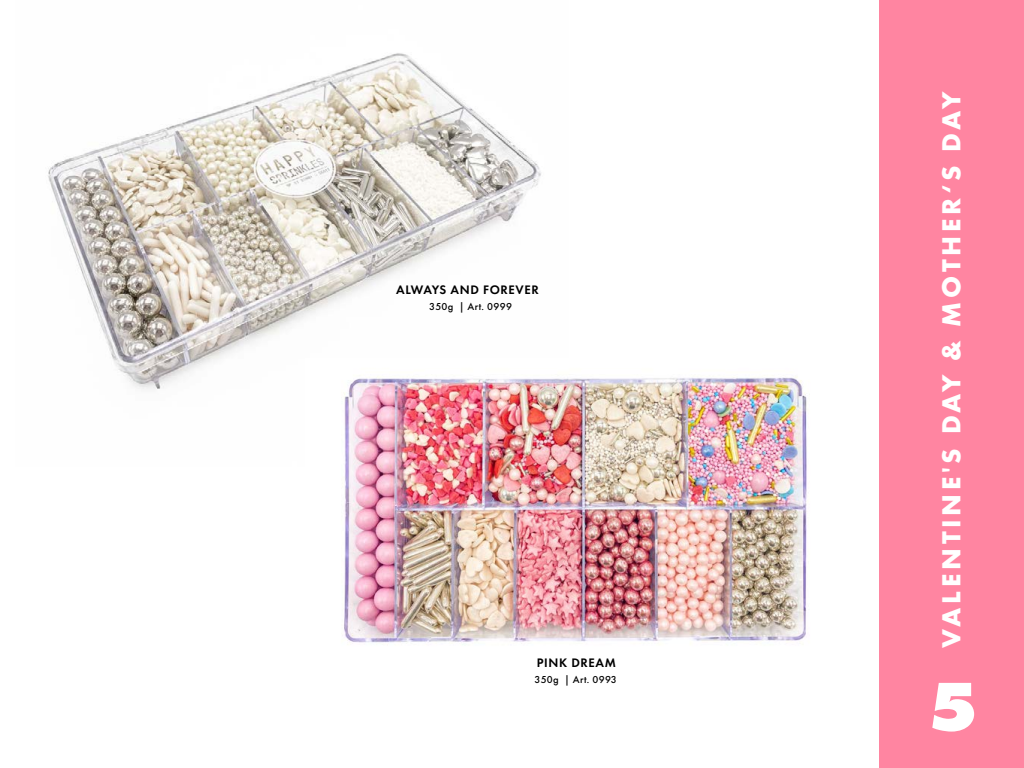
<style>
.page{position:relative;width:1024px;height:768px;background:#fff}
.page>*{position:absolute;margin:0;border:0;box-sizing:border-box;transform-origin:0 0}
.t1{font:800 71.4px "Futura PT";color:#fff}
.t2{font:700 27.1px "Futura PT";letter-spacing:.14em;color:#fff}
.t3{font:600 12.8px "Futura PT";letter-spacing:.05em;color:#000}
.t4{font:500 10.5px "Futura PT";letter-spacing:.03em;color:#000}
.s1{font-weight:600}
</style>
<div class="page">
<div style="left:879px;top:0;width:145px;height:768px;background:#ff85a1"></div>
<img style="left:48px;top:53px;width:493px;height:336px">
<img style="left:305px;top:358px;width:502px;height:287px">
<p class="t3" style="left:396px;top:281px;width:144px">ALWAYS AND FOREVER</p>
<p class="t4" style="left:429px;top:300px;width:84px">350g | Art. 0999</p>
<p class="t3" style="left:537px;top:655px;width:81px">PINK DREAM</p>
<p class="t4" style="left:534px;top:673px;width:84px">350g | Art. 0993</p>
<p class="t2" style="left:934px;top:648px;width:559px;rotate:-90deg">VALENTINE<span class="s1">'</span>S DAY &amp; MOTHER‘S DAY</p>
<h1 class="t1" style="left:927px;top:661px;width:52px">5</h1>
</div>
